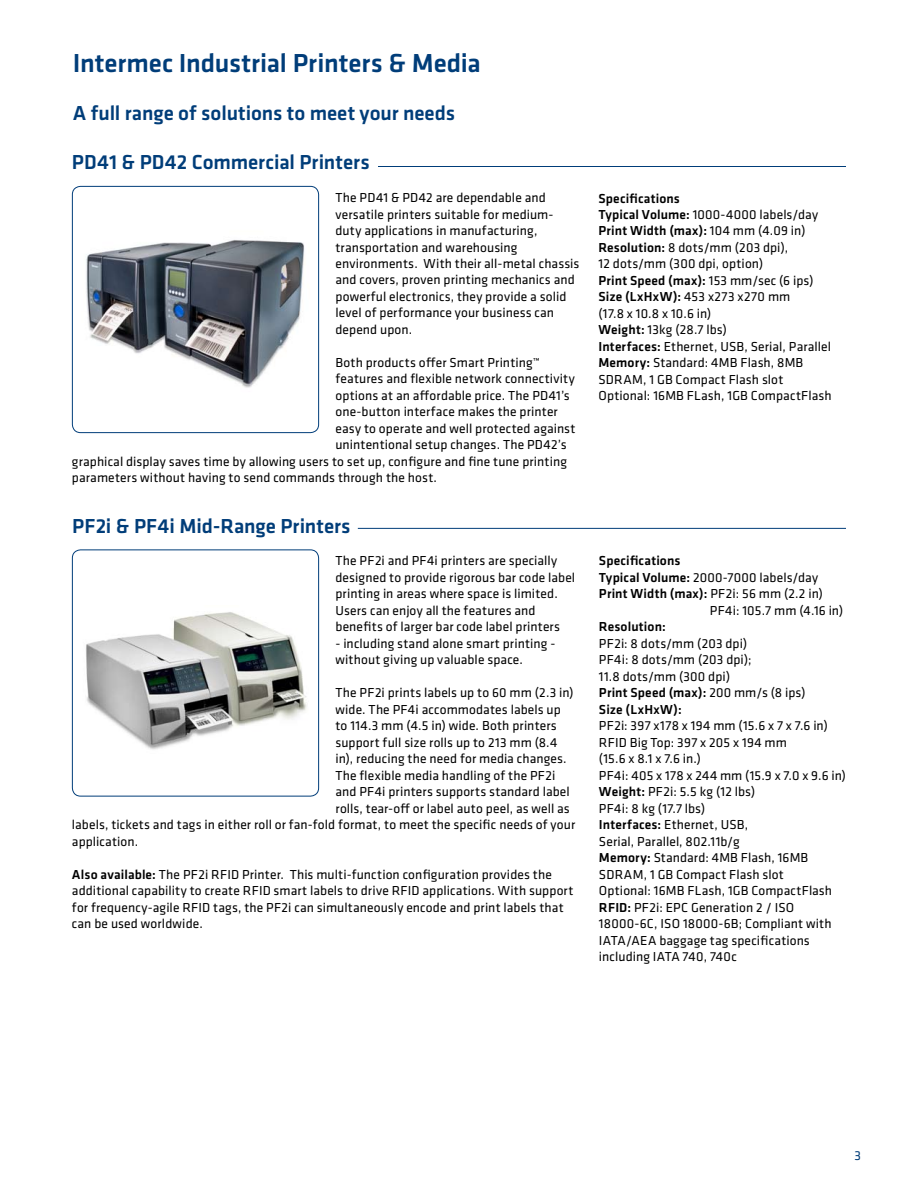
<style>
.page{position:relative;width:918px;height:1188px;background:#fff}
.page>*{position:absolute;margin:0;border:0;box-sizing:border-box;transform-origin:0 0}
.t1{font:500 27px "Klavika";letter-spacing:-.005em;color:#003d79}
.t2{font:500 21px "Klavika";color:#003d79}
.t3{font:13.5px/16.5px "Klavika";letter-spacing:.01em;color:#000}
.t4{font:500 13.5px "Klavika";letter-spacing:.01em;color:#000}
.t5{font:13.5px "Klavika";color:#003d79}
.s1{font-weight:500}
.s2{font-weight:400}
</style>
<div class="page">
<div style="left:72px;top:186px;width:247px;height:247px;border:1px solid #003d79;border-radius:8px"></div>
<div style="left:72px;top:549px;width:247px;height:248px;border:1px solid #003d79;border-radius:8px"></div>
<img style="left:86px;top:240px;width:219px;height:148px">
<img style="left:86px;top:612px;width:221px;height:138px">
<hr style="left:378px;top:166px;width:468px;height:1px;background:#003d79">
<hr style="left:358px;top:528px;width:488px;height:1px;background:#003d79">
<h1 class="t1" style="left:73px;top:45px;width:409px">Intermec Industrial Printers &amp; Media</h1>
<h2 class="t2" style="left:73px;top:99px;width:384px">A full range of solutions to meet your needs</h2>
<h2 class="t2" style="left:72px;top:148px;width:299px">PD41 &amp; PD42 Commercial Printers</h2>
<p class="t3" style="left:335px;top:189px;width:246px">The PD41 &amp; PD42 are dependable and versatile printers suitable for medium&shy;duty applications in manufacturing, transportation and warehousing environments. With their all-metal chassis and covers, proven printing mechanics and powerful electronics, they provide a solid level of performance your business can depend upon.</p>
<p class="t3" style="left:335px;top:354px;width:206px">Both products offer Smart Printing™</p>
<p class="t3" style="left:335px;top:370px;width:241px">features and flexible network connectivity</p>
<p class="t3" style="left:335px;top:387px;width:236px">options at an affordable price. The PD41’s</p>
<p class="t3" style="left:335px;top:403px;width:224px">one-button interface makes the printer</p>
<p class="t3" style="left:335px;top:420px;width:242px">easy to operate and well protected against</p>
<p class="t3" style="left:335px;top:436px;width:233px">unintentional setup changes. The PD42’s</p>
<p class="t3" style="left:72px;top:453px;width:496px">graphical display saves time by allowing users to set up, configure and fine tune printing</p>
<p class="t3" style="left:72px;top:469px;width:367px">parameters without having to send commands through the host.</p>
<h2 class="t2" style="left:72px;top:511px;width:280px">PF2i &amp; PF4i Mid-Range Printers</h2>
<p class="t3" style="left:336px;top:552px;width:241px">The PF2i and PF4i printers are specially designed to provide rigorous bar code label printing in areas where space is limited.<br>Users can enjoy all the features and benefits of larger bar code label printers</p>
<p class="t3" style="left:336px;top:634px;width:221px">- including stand alone smart printing - without giving up valuable space.</p>
<p class="t3" style="left:336px;top:684px;width:240px">The PF2i prints labels up to 60 mm (2.3 in)</p>
<p class="t3" style="left:336px;top:700px;width:227px">wide. The PF4i accommodates labels up</p>
<p class="t3" style="left:336px;top:717px;width:223px">to 114.3 mm (4.5 in) wide. Both printers</p>
<p class="t3" style="left:336px;top:733px;width:223px">support full size rolls up to 213 mm (8.4</p>
<p class="t3" style="left:336px;top:750px;width:233px">in), reducing the need for media changes.</p>
<p class="t3" style="left:336px;top:766px;width:221px">The flexible media handling of the PF2i</p>
<p class="t3" style="left:336px;top:783px;width:236px">and PF4i printers supports standard label</p>
<p class="t3" style="left:336px;top:799px;width:236px">rolls, tear-off or label auto peel, as well as</p>
<p class="t3" style="left:72px;top:816px;width:505px">labels, tickets and tags in either roll or fan-fold format, to meet the specific needs of your</p>
<p class="t3" style="left:72px;top:832px;width:68px">application.</p>
<p class="t3" style="left:72px;top:865px;width:503px"><span class="s1">Also available:</span> The PF2i RFID Printer. This multi-function configuration provides the additional capability to create RFID smart labels to drive RFID applications. With support for frequency-agile RFID tags, the PF2i can simultaneously encode and print labels that can be used worldwide.</p>
<p class="t3" style="left:598px;top:189px;width:235px"><span class="s1">Specifications<br>Typical Volume:</span> 1000-4000 labels/day<br><span class="s1">Print Width (max):</span> 104 mm (4.09 in)<br><span class="s1">Resolution:</span> 8 dots/mm (203 dpi),<br>12 dots/mm (300 dpi, option)<br><span class="s1">Print Speed (max):</span> 153 mm/sec (6 ips)<br><span class="s1">Size (LxHxW):</span> 453 x273 x270 mm<br>(17.8 x 10.8 x 10.6 in)<br><span class="s1">Weight:</span> 13kg (28.7 lbs)<br><span class="s1">Interfaces:</span> Ethernet, USB, Serial, Parallel<br><span class="s1">Memory:</span> Standard: 4MB Flash, 8MB<br>SDRAM, 1 GB Compact Flash slot<br>Optional: 16MB FLash, 1GB CompactFlash</p>
<p class="t4" style="left:599px;top:552px;width:83px">Specifications</p>
<p class="t3" style="left:599px;top:569px;width:221px"><span class="s1">Typical Volume:</span> 2000-7000 labels/day</p>
<p class="t4" style="left:599px;top:585px;width:225px">Print Width (max): <span class="s2">PF2i: 56 mm (2.2 in)</span></p>
<p class="t3" style="left:710px;top:602px;width:135px">PF4i: 105.7 mm (4.16 in)</p>
<p class="t4" style="left:599px;top:618px;width:68px">Resolution:</p>
<p class="t3" style="left:599px;top:635px;width:208px">PF2i: 8 dots/mm (203 dpi)<br>PF4i: 8 dots/mm (203 dpi);<br>11.8 dots/mm (300 dpi)<br><span class="s1">Print Speed (max):</span> 200 mm/s (8 ips)<br><span class="s1">Size (LxHxW):</span></p>
<p class="t3" style="left:599px;top:717px;width:248px">PF2i: 397 x178 x 194 mm (15.6 x 7 x 7.6 in)<br>RFID Big Top: 397 x 205 x 194 mm<br>(15.6 x 8.1 x 7.6 in.)<br>PF4i: 405 x 178 x 244 mm (15.9 x 7.0 x 9.6 in)<br><span class="s1">Weight:</span> PF2i: 5.5 kg (12 lbs)<br>PF4i: 8 kg (17.7 lbs)<br><span class="s1">Interfaces:</span> Ethernet, USB,<br>Serial, Parallel, 802.11b/g<br><span class="s1">Memory:</span> Standard: 4MB Flash, 16MB<br>SDRAM, 1 GB Compact Flash slot<br>Optional: 16MB FLash, 1GB CompactFlash<br><span class="s1">RFID:</span> PF2i: EPC Generation 2 / ISO<br>18000-6C, ISO 18000-6B; Compliant with<br>IATA/AEA baggage tag specifications including IATA 740, 740c</p>
<p class="t5" style="left:855px;top:1146px;width:8px">3</p>
</div>
